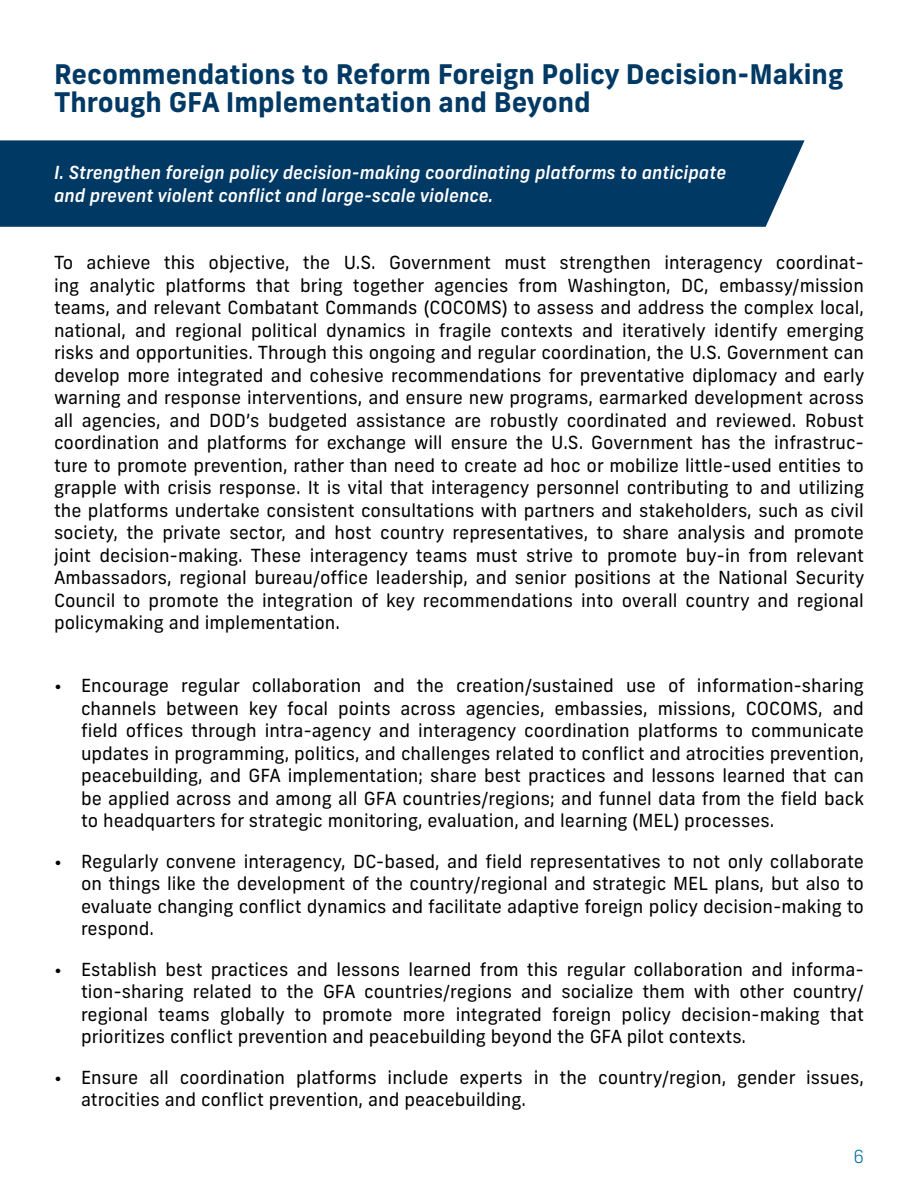
<style>
.page{position:relative;width:918px;height:1188px;background:#fff}
.page>*{position:absolute;margin:0;border:0;box-sizing:border-box;transform-origin:0 0}
.t1{font:700 27px/28.5px "New Frank";color:#003964}
.t2{font:18px/22.5px "New Frank";color:#000;text-align:justify}
.t3{font:italic 500 18px/22.5px "New Frank";color:#fff}
.t4{font:300 18px "New Frank";color:#006ca3}
</style>
<div class="page">
<div style="left:0;top:140px;width:805px;height:87px;background:#003964"></div>
<h1 class="t1" style="left:54px;top:60px;width:791px">Recommendations to Reform Foreign Policy Decision-Making<br>Through GFA Implementation and Beyond</h1>
<p class="t3" style="left:54px;top:161px;width:674px">I. Strengthen foreign policy decision-making coordinating platforms to anticipate and prevent violent conflict and large-scale violence.</p>
<p class="t2" style="left:54px;top:251px;width:812px">To achieve this objective, the U.S. Government must strengthen interagency coordinat&shy;ing analytic platforms that bring together agencies from Washington, DC, embassy/mission teams, and relevant Combatant Commands (COCOMS) to assess and address the complex local, national, and regional political dynamics in fragile contexts and iteratively identify emerging risks and opportunities. Through this ongoing and regular coordination, the U.S. Government can develop more integrated and cohesive recommendations for preventative diplomacy and early warning and response interventions, and ensure new programs, earmarked development across all agencies, and DOD’s budgeted assistance are robustly coordinated and reviewed. Robust coordination and platforms for exchange will ensure the U.S. Government has the infrastruc&shy;ture to promote prevention, rather than need to create ad hoc or mobilize little-used entities to grapple with crisis response. It is vital that interagency personnel contributing to and utilizing the platforms undertake consistent consultations with partners and stakeholders, such as civil society, the private sector, and host country representatives, to share analysis and promote joint decision-making. These interagency teams must strive to promote buy-in from relevant Ambassadors, regional bureau/office leadership, and senior positions at the National Security Council to promote the integration of key recommendations into overall country and regional policymaking and implementation.</p>
<p class="t2" style="left:81px;top:674px;width:785px;text-indent:-27px">• Encourage regular collaboration and the creation/sustained use of information-sharing channels between key focal points across agencies, embassies, missions, COCOMS, and field offices through intra-agency and interagency coordination platforms to communicate updates in programming, politics, and challenges related to conflict and atrocities prevention, peacebuilding, and GFA implementation; share best practices and lessons learned that can be applied across and among all GFA countries/regions; and funnel data from the field back to headquarters for strategic monitoring, evaluation, and learning (MEL) processes.</p>
<p class="t2" style="left:81px;top:850px;width:784px;text-indent:-27px">• Regularly convene interagency, DC-based, and field representatives to not only collaborate on things like the development of the country/regional and strategic MEL plans, but also to evaluate changing conflict dynamics and facilitate adaptive foreign policy decision-making to respond.</p>
<p class="t2" style="left:81px;top:958px;width:785px;text-indent:-27px">• Establish best practices and lessons learned from this regular collaboration and informa&shy;tion-sharing related to the GFA countries/regions and socialize them with other country/ regional teams globally to promote more integrated foreign policy decision-making that prioritizes conflict prevention and peacebuilding beyond the GFA pilot contexts.</p>
<p class="t2" style="left:81px;top:1066px;width:785px;text-indent:-27px">• Ensure all coordination platforms include experts in the country/region, gender issues, atrocities and conflict prevention, and peacebuilding.</p>
<p class="t4" style="left:853px;top:1146px;width:12px">6</p>
</div>
